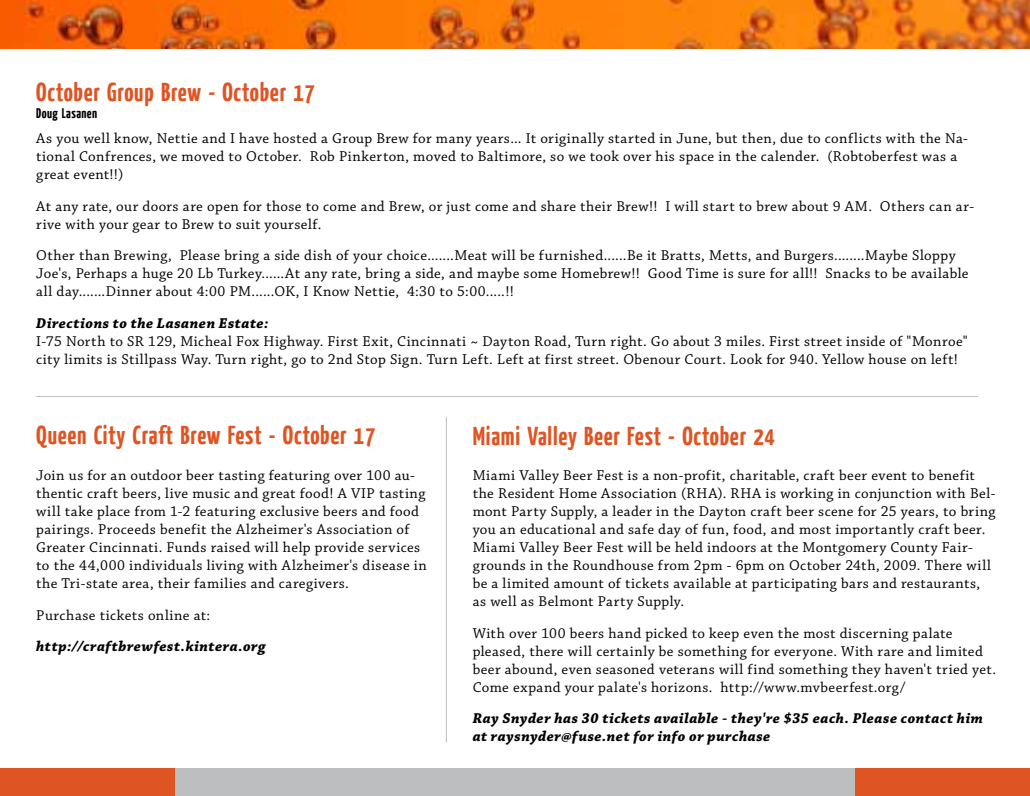
<style>
.page{position:relative;width:1030px;height:796px;background:#fff}
.page>*{position:absolute;margin:0;border:0;box-sizing:border-box;transform-origin:0 0}
.t1{font:700 26px "Yanone Kaffeesatz";letter-spacing:.03em;color:#df5423}
.t2{font:15px/18px "Chaparral Pro";letter-spacing:.03em;color:#000}
.t3{font:italic 700 15px/18px "Chaparral Pro";letter-spacing:.035em;color:#000}
.t4{font:700 14px "Yanone Kaffeesatz";letter-spacing:.03em;color:#000}
</style>
<div class="page">
<div style="left:166px;top:768px;width:694px;height:28px;background:#bcbec0"></div>
<div style="left:855px;top:768px;width:175px;height:28px;background:#df5423"></div>
<div style="left:0;top:768px;width:175px;height:28px;background:#df5423"></div>
<img style="left:0;top:0;width:1030px;height:49px">
<hr style="left:36px;top:396px;width:942px;height:1px;background:#bcbec0">
<hr style="left:446px;top:417px;width:1px;height:325px;background:#bcbec0">
<h1 class="t1" style="left:36px;top:75px;width:280px">October Group Brew - October 17</h1>
<p class="t4" style="left:36px;top:104px;width:63px">Doug Lasanen</p>
<p class="t2" style="left:36px;top:130px;width:933px">As you well know, Nettie and I have hosted a Group Brew for many years... It originally started in June, but then, due to conflicts with the Na&shy;tional Confrences, we moved to October. Rob Pinkerton, moved to Baltimore, so we took over his space in the calender. (Robtoberfest was a great event!!)</p>
<p class="t2" style="left:36px;top:197px;width:939px">At any rate, our doors are open for those to come and Brew, or just come and share their Brew!! I will start to brew about 9 AM. Others can ar&shy;rive with your gear to Brew to suit yourself.</p>
<p class="t2" style="left:36px;top:247px;width:934px">Other than Brewing, Please bring a side dish of your choice.......Meat will be furnished......Be it Bratts, Metts, and Burgers........Maybe Sloppy<br>Joe's, Perhaps a huge 20 Lb Turkey......At any rate, bring a side, and maybe some Homebrew!! Good Time is sure for all!! Snacks to be available all day.......Dinner about 4:00 PM......OK, I Know Nettie, 4:30 to 5:00.....!!</p>
<p class="t3" style="left:36px;top:315px;width:234px">Directions to the Lasanen Estate:</p>
<p class="t2" style="left:36px;top:332px;width:933px">I-75 North to SR 129, Micheal Fox Highway. First Exit, Cincinnati ~ Dayton Road, Turn right. Go about 3 miles. First street inside of "Monroe" city limits is Stillpass Way. Turn right, go to 2nd Stop Sign. Turn Left. Left at first street. Obenour Court. Look for 940. Yellow house on left!</p>
<h1 class="t1" style="left:36px;top:418px;width:341px">Queen City Craft Brew Fest - October 17</h1>
<h1 class="t1" style="left:473px;top:419px;width:304px">Miami Valley Beer Fest - October 24</h1>
<p class="t2" style="left:36px;top:467px;width:392px">Join us for an outdoor beer tasting featuring over 100 au&shy;thentic craft beers, live music and great food! A VIP tasting will take place from 1-2 featuring exclusive beers and food pairings. Proceeds benefit the Alzheimer's Association of Greater Cincinnati. Funds raised will help provide services to the 44,000 individuals living with Alzheimer's disease in the Tri-state area, their families and caregivers.</p>
<p class="t2" style="left:36px;top:606px;width:175px">Purchase tickets online at:</p>
<p class="t3" style="left:36px;top:638px;width:231px">http://craftbrewfest.kintera.org</p>
<p class="t2" style="left:473px;top:467px;width:524px">Miami Valley Beer Fest is a non-profit, charitable, craft beer event to benefit the Resident Home Association (RHA). RHA is working in conjunction with Bel&shy;mont Party Supply, a leader in the Dayton craft beer scene for 25 years, to bring you an educational and safe day of fun, food, and most importantly craft beer.<br>Miami Valley Beer Fest will be held indoors at the Montgomery County Fair&shy;grounds in the Roundhouse from 2pm - 6pm on October 24th, 2009. There will be a limited amount of tickets available at participating bars and restaurants, as well as Belmont Party Supply.</p>
<p class="t2" style="left:473px;top:624px;width:525px">With over 100 beers hand picked to keep even the most discerning palate pleased, there will certainly be something for everyone. With rare and limited beer abound, even seasoned veterans will find something they haven't tried yet.<br>Come expand your palate's horizons. http://www.mvbeerfest.org/</p>
<p class="t3" style="left:473px;top:710px;width:512px">Ray Snyder has 30 tickets available - they're $35 each. Please contact him at raysnyder@fuse.net for info or purchase</p>
</div>
